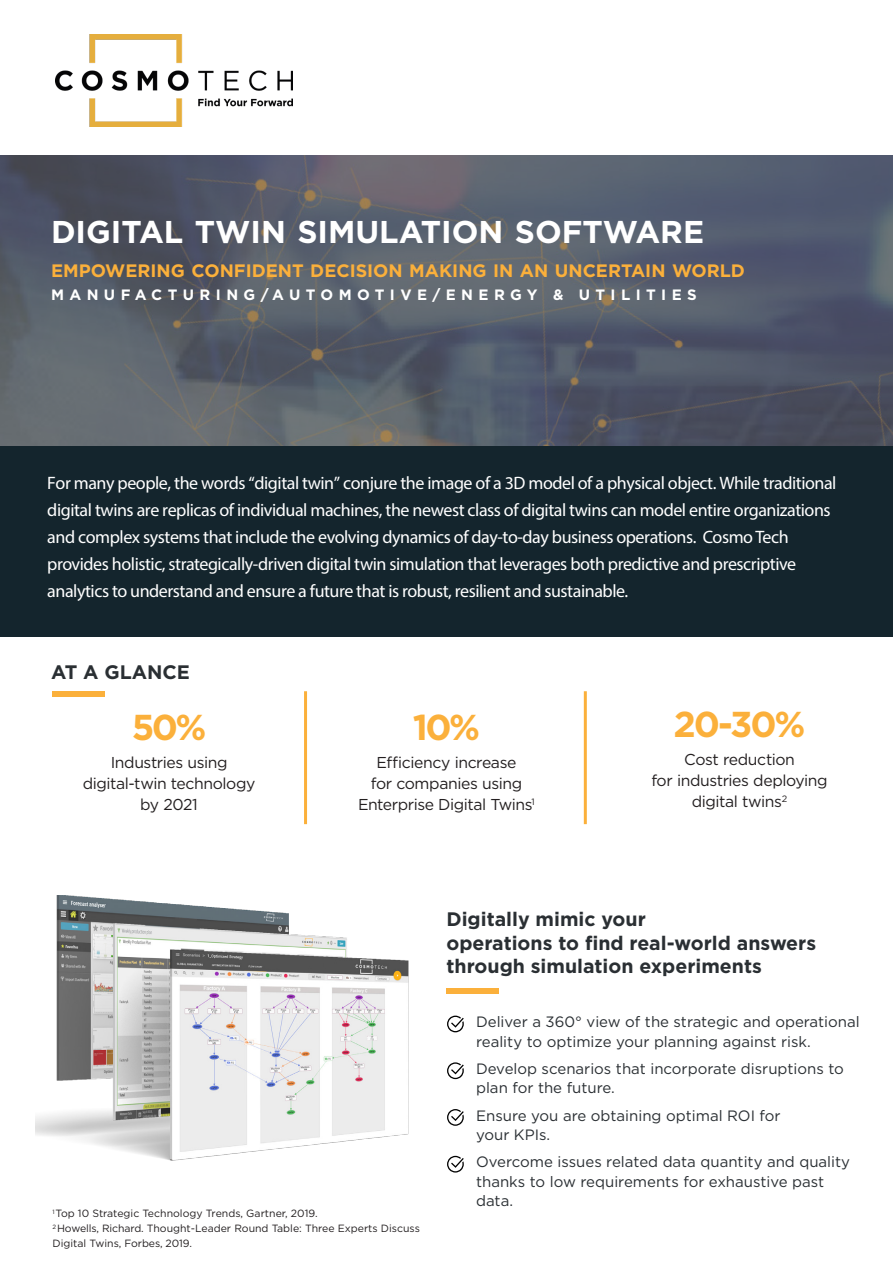
<style>
.page{position:relative;width:893px;height:1263px;background:#fff}
.page>*{position:absolute;margin:0;border:0;box-sizing:border-box;transform-origin:0 0}
.t1{font:700 36px "Gotham";letter-spacing:-.065em;color:#fbb03b}
.Gotham_Bold{font:700 31.5px "Gotham";color:#fff}
.t2{font:700 19.5px/23.4px "Gotham";color:#2a2f33}
.Texte_Courant{font:18px/27px "Myriad Pro";letter-spacing:-.025em;color:#fff}
.Gotham_Bold-2{font:700 18px "Gotham";color:#fbb03b}
.Texte_Courant-2{font:15.75px/21px "Gotham";letter-spacing:-.03em;color:#231f20;text-align:center}
.t3{font:15px/19.5px "Gotham";color:#2a2f33}
.t4{font:700 15px "Gotham";letter-spacing:.36em;color:#fff}
.t5{font:10.5px "Gotham";color:#231f20}
</style>
<div class="page">
<img style="left:0;top:155px;width:893px;height:291px">
<div style="left:0;top:446px;width:893px;height:191px;background:#14252d"></div>
<img style="left:55px;top:35px;width:237px;height:92px">
<div style="left:446px;top:989px;width:53px;height:5px;background:#fbb03b"></div>
<div style="left:53px;top:691px;width:52px;height:6px;background:#fbb03b"></div>
<img style="left:36px;top:895px;width:373px;height:266px">
<hr style="left:304px;top:691px;width:3px;height:133px;background:#fbb03b">
<hr style="left:584px;top:691px;width:3px;height:133px;background:#fbb03b">
<svg style="left:447px;top:1015px;width:17px;height:17px"></svg>
<svg style="left:447px;top:1062px;width:17px;height:17px"></svg>
<svg style="left:447px;top:1109px;width:17px;height:17px"></svg>
<svg style="left:447px;top:1156px;width:17px;height:16px"></svg>
<p class="Gotham_Bold" style="left:51px;top:211px;width:655px">DIGITAL TWIN SIMULATION SOFTWARE</p>
<p class="Gotham_Bold-2" style="left:51px;top:259px;width:695px">EMPOWERING CONFIDENT DECISION MAKING IN AN UNCERTAIN WORLD</p>
<p class="t4" style="left:51px;top:285px;width:647px">MANUFACTURING/AUTOMOTIVE/ENERGY &amp; UTILITIES</p>
<p class="Texte_Courant" style="left:47px;top:469px;width:791px">For many people, the words “digital twin” conjure the image of a 3D model of a physical object. While traditional digital twins are replicas of individual machines, the newest class of digital twins can model entire organizations and complex systems that include the evolving dynamics of day-to-day business operations. Cosmo Tech provides holistic, strategically-driven digital twin simulation that leverages both predictive and prescriptive analytics to understand and ensure a future that is robust, resilient and sustainable.</p>
<p class="t2" style="left:51px;top:660px;width:141px">AT A GLANCE</p>
<p class="t1" style="left:132px;top:703px;width:76px">50%</p>
<p class="Texte_Courant-2" style="left:111px;top:752px;width:118px">Industries using</p>
<p class="Texte_Courant-2" style="left:83px;top:773px;width:174px">digital-twin technology</p>
<p class="Texte_Courant-2" style="left:140px;top:794px;width:59px">by 2021</p>
<p class="t1" style="left:413px;top:703px;width:69px">10%</p>
<p class="Texte_Courant-2" style="left:358px;top:752px;width:178px">Efficiency increase<br>for companies using<br>Enterprise Digital Twins<sup>1</sup></p>
<p class="t1" style="left:674px;top:700px;width:133px">20-30%</p>
<p class="Texte_Courant-2" style="left:684px;top:749px;width:112px">Cost reduction</p>
<p class="Texte_Courant-2" style="left:651px;top:770px;width:178px">for industries deploying</p>
<p class="Texte_Courant-2" style="left:692px;top:791px;width:97px">digital twins<sup>2</sup></p>
<p class="t2" style="left:446px;top:908px;width:201px">Digitally mimic your</p>
<p class="t2" style="left:446px;top:931px;width:371px">operations to find real-world answers through simulation experiments</p>
<p class="t3" style="left:476px;top:1012px;width:385px">Deliver a 360° view of the strategic and operational reality to optimize your planning against risk.</p>
<p class="t3" style="left:476px;top:1058px;width:369px">Develop scenarios that incorporate disruptions to plan for the future.</p>
<p class="t3" style="left:476px;top:1105px;width:306px">Ensure you are obtaining optimal ROI for</p>
<p class="t3" style="left:476px;top:1124px;width:76px">your KPIs.</p>
<p class="t3" style="left:476px;top:1152px;width:376px">Overcome issues related data quantity and quality thanks to low requirements for exhaustive past data.</p>
<p class="t5" style="left:53px;top:1207px;width:267px"><sup>1</sup> Top 10 Strategic Technology Trends, Gartner, 2019.</p>
<p class="t5" style="left:53px;top:1222px;width:369px"><sup>2</sup> Howells, Richard. Thought-Leader Round Table: Three Experts Discuss</p>
<p class="t5" style="left:53px;top:1237px;width:141px">Digital Twins, Forbes, 2019.</p>
</div>
